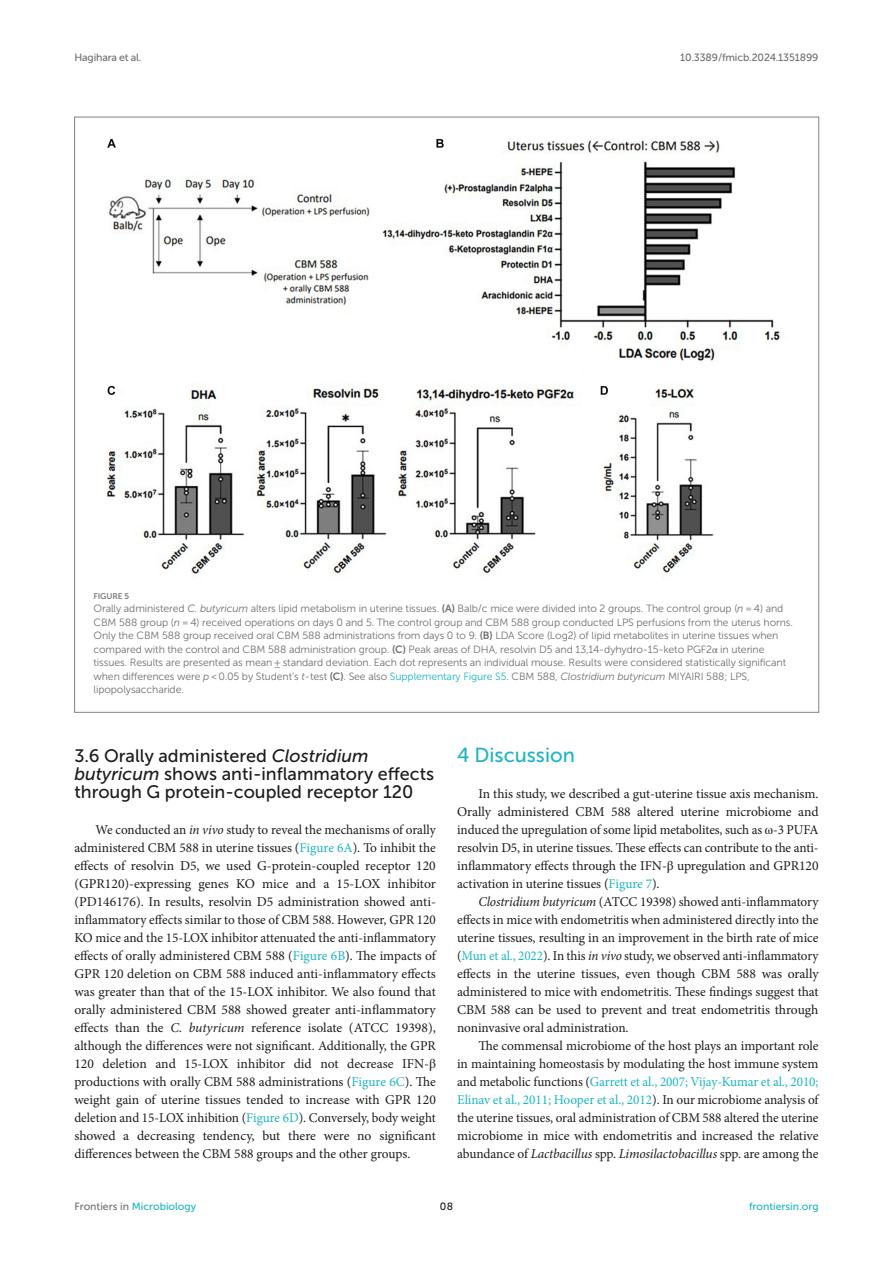
<style>
.page{position:relative;width:893px;height:1263px;background:#fff}
.page>*{position:absolute;margin:0;border:0;box-sizing:border-box;transform-origin:0 0}
.HEAD_1{font:20.25px "Museo Sans 500";color:#1db5c3}
.HEAD_2{font:18px/18px "Museo Sans 500";color:#1b1c1b}
.TEXT_FLUSH{font:13.5px/18px "Minion Pro";letter-spacing:-.005em;color:#1b1c1b;text-align:justify}
.TEXT{font:13.5px/18px "Minion Pro";letter-spacing:-.005em;color:#1b1c1b;text-align:justify}
.FIG_LEG{font:10.5px/13.5px "Museo Sans 300";letter-spacing:-.01em;color:#706f70}
.t1{font:10.5px "Museo Sans 500";letter-spacing:-.015em;color:#706f70}
.t2{font:10.5px "Museo Sans 500";color:#1db5c3}
.t3{font:10.5px "Museo Sans 500";color:#1b1c1b}
.FIG_HD{font:8.25px "Museo Sans 700";letter-spacing:-.01em;color:#7e7f7f}
.s1{font-style:italic}
.s2{font-family:"Museo Sans 700"}
.s3{font-family:"STIX General"}
.s4{color:#1db5c3}
.s5{color:#706f70}
</style>
<div class="page">
<img style="left:106px;top:138px;width:676px;height:441px">
<p class="t1" style="left:74px;top:51px;width:69px">Hagihara et al.</p>
<p class="t1" style="left:680px;top:51px;width:140px">10.3389/fmicb.2024.1351899</p>
<p class="FIG_HD" style="left:94px;top:591px;width:37px">FIGURE 5</p>
<p class="FIG_LEG" style="left:94px;top:602px;width:701px">Orally administered <span class="s1">C. butyricum</span> alters lipid metabolism in uterine tissues. <span class="s2">(A)</span> Balb/c mice were divided into 2 groups. The control group (<span class="s1">n</span> = 4) and CBM 588 group (<span class="s1">n</span> = 4) received operations on days 0 and 5. The control group and CBM 588 group conducted LPS perfusions from the uterus horns.<br>Only the CBM 588 group received oral CBM 588 administrations from days 0 to 9. <span class="s2">(B)</span> LDA Score (Log2) of lipid metabolites in uterine tissues when compared with the control and CBM 588 administration group. <span class="s2">(C)</span> Peak areas of DHA, resolvin D5 and 13,14-dyhydro-15-keto PGF2<span class="s3">α</span> in uterine tissues. Results are presented as mean ± standard deviation. Each dot represents an individual mouse. Results were considered statistically significant when differences were <span class="s1">p</span> &lt; 0.05 by Student’s <span class="s1">t</span>-test <span class="s2">(C)</span>. See also <span class="s4">Supplementary Figure S5</span>. CBM 588, <span class="s1">Clostridium butyricum</span> MIYAIRI 588; LPS, lipopolysaccharide.</p>
<p class="HEAD_2" style="left:74px;top:747px;width:361px">3.6 Orally administered <span class="s1">Clostridium butyricum</span> shows anti-inflammatory effects through G protein-coupled receptor 120</p>
<p class="TEXT_FLUSH" style="left:74px;top:821px;width:363px;text-indent:21px">We conducted an <span class="s1">in vivo</span> study to reveal the mechanisms of orally administered CBM 588 in uterine tissues (<span class="s4">Figure 6A</span>). To inhibit the effects of resolvin D5, we used G-protein-coupled receptor 120 (GPR120)-expressing genes KO mice and a 15-LOX inhibitor (PD146176). In results, resolvin D5 administration showed anti&shy;inflammatory effects similar to those of CBM 588. However, GPR 120<br>KO mice and the 15-LOX inhibitor attenuated the anti-inflammatory effects of orally administered CBM 588 (<span class="s4">Figure 6B</span>). The impacts of GPR 120 deletion on CBM 588 induced anti-inflammatory effects was greater than that of the 15-LOX inhibitor. We also found that orally administered CBM 588 showed greater anti-inflammatory effects than the <span class="s1">C. butyricum</span> reference isolate (ATCC 19398), although the differences were not significant. Additionally, the GPR 120 deletion and 15-LOX inhibitor did not decrease IFN-<span class="s3">β </span>productions with orally CBM 588 administrations (<span class="s4">Figure 6C</span>). The weight gain of uterine tissues tended to increase with GPR 120 deletion and 15-LOX inhibition (<span class="s4">Figure 6D</span>). Conversely, body weight showed a decreasing tendency, but there were no significant differences between the CBM 588 groups and the other groups.</p>
<p class="HEAD_1" style="left:457px;top:744px;width:119px">4 Discussion</p>
<p class="TEXT_FLUSH" style="left:457px;top:785px;width:363px;text-indent:21px">In this study, we described a gut-uterine tissue axis mechanism.<br>Orally administered CBM 588 altered uterine microbiome and induced the upregulation of some lipid metabolites, such as <span class="s3">ω</span>-3 PUFA resolvin D5, in uterine tissues. These effects can contribute to the anti&shy;inflammatory effects through the IFN-<span class="s3">β</span> upregulation and GPR120 activation in uterine tissues (<span class="s4">Figure 7</span>).</p>
<p class="TEXT" style="left:457px;top:893px;width:363px;text-indent:21px"><span class="s1">Clostridium butyricum</span> (ATCC 19398) showed anti-inflammatory effects in mice with endometritis when administered directly into the uterine tissues, resulting in an improvement in the birth rate of mice (<span class="s4">Mun et al., 2022</span>). In this <span class="s1">in vivo</span> study, we observed anti-inflammatory effects in the uterine tissues, even though CBM 588 was orally administered to mice with endometritis. These findings suggest that CBM 588 can be used to prevent and treat endometritis through noninvasive oral administration.</p>
<p class="TEXT" style="left:457px;top:1037px;width:363px;text-indent:21px">The commensal microbiome of the host plays an important role in maintaining homeostasis by modulating the host immune system and metabolic functions (<span class="s4">Garrett et al., 2007; Vijay-Kumar et al., 2010; Elinav et al., 2011; Hooper et al., 2012</span>). In our microbiome analysis of the uterine tissues, oral administration of CBM 588 altered the uterine microbiome in mice with endometritis and increased the relative abundance of <span class="s1">Lactbacillus</span> spp. <span class="s1">Limosilactobacillus</span> spp. are among the</p>
<p class="t2" style="left:74px;top:1200px;width:123px"><span class="s5">Frontiers in</span> Microbiology</p>
<p class="t3" style="left:440px;top:1200px;width:15px">08</p>
<p class="t2" style="left:749px;top:1200px;width:71px">frontiersin.org</p>
</div>
